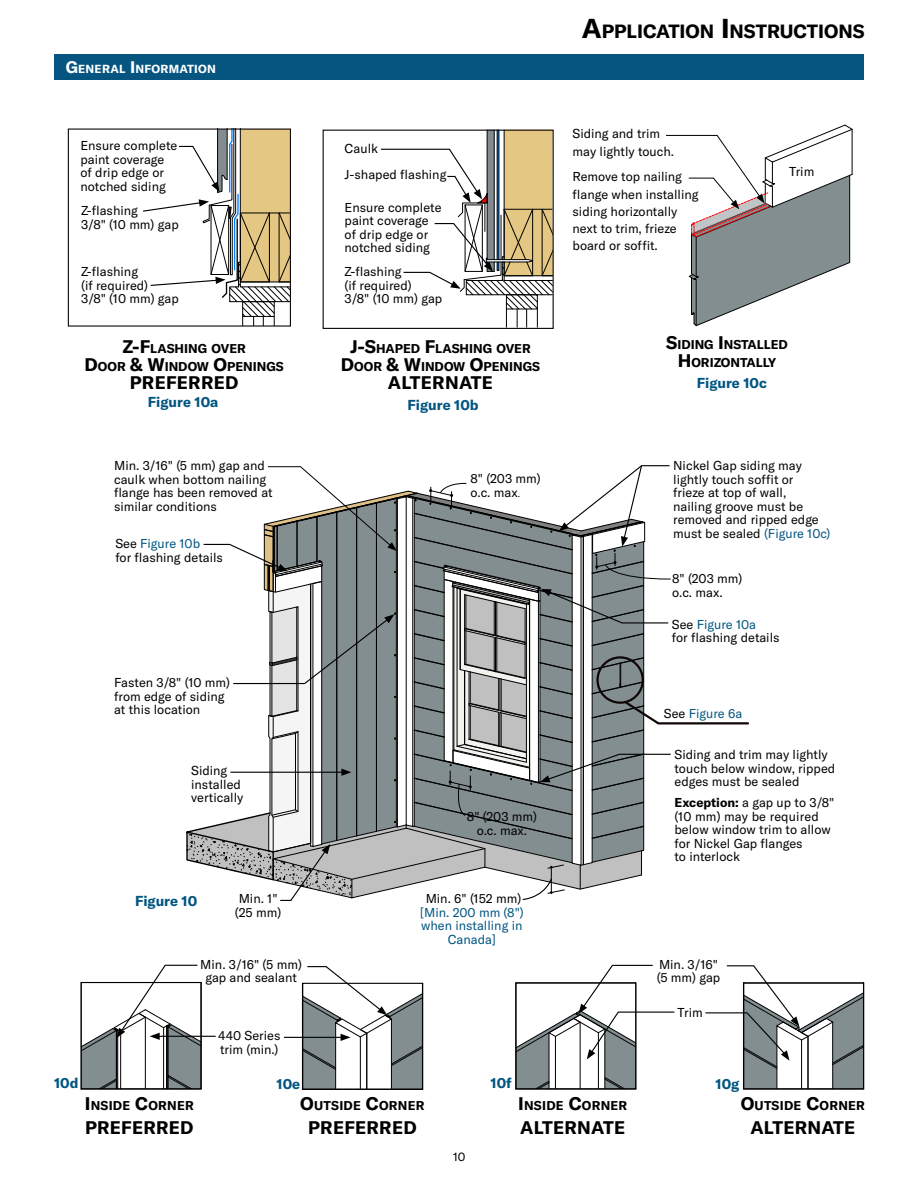
<style>
.page{position:relative;width:918px;height:1188px;background:#fff}
.page>*{position:absolute;margin:0;border:0;box-sizing:border-box;transform-origin:0 0}
.t1{font:700 18.9px "GT America";color:#000101}
.t2{font:700 18px "GT America";color:#000101}
.t3{font:700 14.25px "GT America";color:#005581}
.t4{font:12.75px/13.5px "GT America";color:#000}
.t5{font:12.75px/13.5px "GT America";color:#000101}
.t6{font:12.75px/13.5px "GT America";color:#005581;text-align:center}
.t7{font:12.75px "GT America";color:#055580}
.t8{font:700 12.6px/18px "GT America";color:#000101;text-align:center}
.t9{font:700 12.6px "GT America";letter-spacing:.02em;color:#000101}
.t10{font:12px "GT America";color:#000}
.t11{font:700 11.55px "GT America";letter-spacing:.02em;color:#fff}
.s1{font-size:16.5px}
.s2{font-size:18px}
.s3{color:#005581}
.s4{font-size:27px}
.s5{font-size:9px}
.s6{color:#055580}
.s7{color:#000}
.s8{font-weight:700}
</style>
<div class="page">
<div style="left:80px;top:982px;width:122px;height:108px;border:1px solid #000"></div>
<div style="left:54px;top:54px;width:810px;height:26px;background:#055580"></div>
<hr style="left:157px;top:1036px;width:59px;height:1px;background:#000">
<hr style="left:284px;top:1037px;width:59px;height:1px;background:#000">
<svg style="left:303px;top:966px;width:120px;height:123px"></svg>
<svg style="left:81px;top:964px;width:120px;height:125px"></svg>
<svg style="left:666px;top:125px;width:186px;height:201px"></svg>
<svg style="left:516px;top:964px;width:159px;height:125px"></svg>
<svg style="left:705px;top:965px;width:159px;height:124px"></svg>
<hr style="left:658px;top:722px;width:90px;height:2px;background:#0f0708">
<svg style="left:186px;top:465px;width:486px;height:436px"></svg>
<div style="left:68px;top:129px;width:223px;height:198px;border:1px solid #0f0708"></div>
<svg style="left:142px;top:129px;width:148px;height:197px"></svg>
<div style="left:323px;top:130px;width:231px;height:199px;border:1px solid #0f0708"></div>
<svg style="left:380px;top:130px;width:173px;height:198px"></svg>
<p class="t11" style="left:66px;top:62px;width:152px"><span class="s1">G</span>ENERAL <span class="s1">I</span> NFORMATION</p>
<p class="t4" style="left:80px;top:139px;width:98px">Ensure complete paint coverage of drip edge or notched siding</p>
<p class="t4" style="left:81px;top:204px;width:99px">Z-flashing<br>3/8" (10 mm) gap</p>
<p class="t5" style="left:81px;top:265px;width:99px">Z-flashing<br>(if required)<br>3/8" (10 mm) gap</p>
<p class="t8" style="left:85px;top:339px;width:201px"><span class="s2">Z-F</span>LASHING OVER<br><span class="s2">D</span>OOR <span class="s2">&amp; W</span>INDOW <span class="s2">O</span>PENINGS</p>
<h2 class="t2" style="left:130px;top:371px;width:13px">PREFERRED</h2>
<p class="t3" style="left:148px;top:393px;width:72px">Figure 10a</p>
<p class="t4" style="left:114px;top:459px;width:160px">Min. 3/16" (5 mm) gap and caulk when bottom nailing flange has been removed at similar conditions</p>
<p class="t4" style="left:115px;top:537px;width:109px">See <span class="s3">Figure 10b<br></span>for flashing details</p>
<p class="t4" style="left:114px;top:676px;width:117px">Fasten 3/8" (10 mm) from edge of siding at this location</p>
<p class="t4" style="left:191px;top:764px;width:54px">Siding installed vertically</p>
<p class="t3" style="left:135px;top:892px;width:64px">Figure 10</p>
<p class="t4" style="left:235px;top:892px;width:48px">Min. 1" (25 mm)</p>
<p class="t4" style="left:200px;top:958px;width:103px;text-align:center">Min. 3/16" (5 mm) gap and sealant</p>
<p class="t4" style="left:218px;top:1029px;width:64px">440 Series trim (min.)</p>
<h1 class="t1" style="left:582px;top:20px;width:284px"><span class="s4">A</span>PPLICATION <span class="s4">I</span> NSTRUCTIONS</h1>
<p class="t4" style="left:345px;top:141px;width:35px">Caulk</p>
<p class="t4" style="left:345px;top:168px;width:103px">J-shaped flashing</p>
<p class="t4" style="left:345px;top:201px;width:98px">Ensure complete paint coverage of drip edge or notched siding</p>
<p class="t5" style="left:345px;top:265px;width:99px">Z-flashing<br>(if required)<br>3/8" (10 mm) gap</p>
<p class="t8" style="left:341px;top:340px;width:201px"><span class="s2">J-S</span>HAPED <span class="s2">F</span>LASHING OVER<br><span class="s2">D</span>OOR <span class="s2">&amp; W</span>INDOW <span class="s2">O</span>PENINGS</p>
<h2 class="t2" style="left:388px;top:372px;width:13px">ALTERNATE</h2>
<p class="t3" style="left:408px;top:396px;width:73px">Figure 10b</p>
<p class="t4" style="left:471px;top:472px;width:72px">8" (203 mm) o.c. max<span class="s5">.</span></p>
<p class="t4" style="left:467px;top:810px;width:72px;text-align:center">8" (203 mm) o.c. max.</p>
<p class="t4" style="left:426px;top:892px;width:97px">Min. 6" (152 mm)</p>
<p class="t6" style="left:420px;top:905px;width:105px">[Min. 200 mm (8") when installing in<br>Canada]</p>
<p class="t4" style="left:573px;top:125px;width:103px;line-height:17.2px">Siding and trim may lightly touch.</p>
<p class="t4" style="left:573px;top:168px;width:128px;line-height:17.2px">Remove top nailing flange when installing siding horizontally next to trim, frieze board or soffit.</p>
<p class="t4" style="left:789px;top:165px;width:27px">Trim</p>
<p class="t8" style="left:666px;top:336px;width:123px"><span class="s2">S</span>IDING <span class="s2">I</span> NSTALLED<br><span class="s2">H</span>ORIZONTALLY</p>
<p class="t3" style="left:697px;top:374px;width:72px">Figure 10c</p>
<p class="t5" style="left:673px;top:459px;width:159px">Nickel Gap siding may lightly touch soffit or<br>frieze at top of wall,<br>nailing groove must be removed and ripped edge must be sealed <span class="s6">(Figure 10c)</span></p>
<p class="t4" style="left:672px;top:572px;width:72px">8" (203 mm) o.c. max.</p>
<p class="t4" style="left:672px;top:617px;width:109px">See <span class="s3">Figure 10a<br></span>for flashing details</p>
<p class="t7" style="left:664px;top:706px;width:80px"><span class="s7">See</span> Figure 6a</p>
<p class="t4" style="left:675px;top:748px;width:162px">Siding and trim may lightly touch below window, ripped edges must be sealed</p>
<p class="t4" style="left:675px;top:796px;width:161px"><span class="s8">Exception:</span> a gap up to 3/8" (10 mm) may be required below window trim to allow for Nickel Gap flanges<br>to interlock</p>
<p class="t4" style="left:657px;top:957px;width:65px">Min. 3/16" (5 mm) gap</p>
<p class="t4" style="left:678px;top:1006px;width:27px">Trim</p>
<p class="t3" style="left:54px;top:1074px;width:26px">10d</p>
<p class="t3" style="left:276px;top:1075px;width:25px">10e</p>
<p class="t9" style="left:85px;top:1098px;width:111px"><span class="s2">I</span> NSIDE <span class="s2">C</span>ORNER</p>
<h2 class="t2" style="left:85px;top:1116px;width:13px">PREFERRED</h2>
<p class="t9" style="left:300px;top:1098px;width:126px"><span class="s2">O</span>UTSIDE <span class="s2">C</span>ORNER</p>
<h2 class="t2" style="left:308px;top:1116px;width:13px">PREFERRED</h2>
<p class="t3" style="left:491px;top:1074px;width:23px">10f</p>
<p class="t3" style="left:715px;top:1075px;width:25px">10g</p>
<p class="t9" style="left:518px;top:1098px;width:111px"><span class="s2">I</span> NSIDE <span class="s2">C</span>ORNER</p>
<h2 class="t2" style="left:520px;top:1117px;width:13px">ALTERNATE</h2>
<p class="t9" style="left:741px;top:1098px;width:126px"><span class="s2">O</span>UTSIDE <span class="s2">C</span>ORNER</p>
<h2 class="t2" style="left:750px;top:1116px;width:13px">ALTERNATE</h2>
<p class="t10" style="left:453px;top:1150px;width:14px">10</p>
</div>
